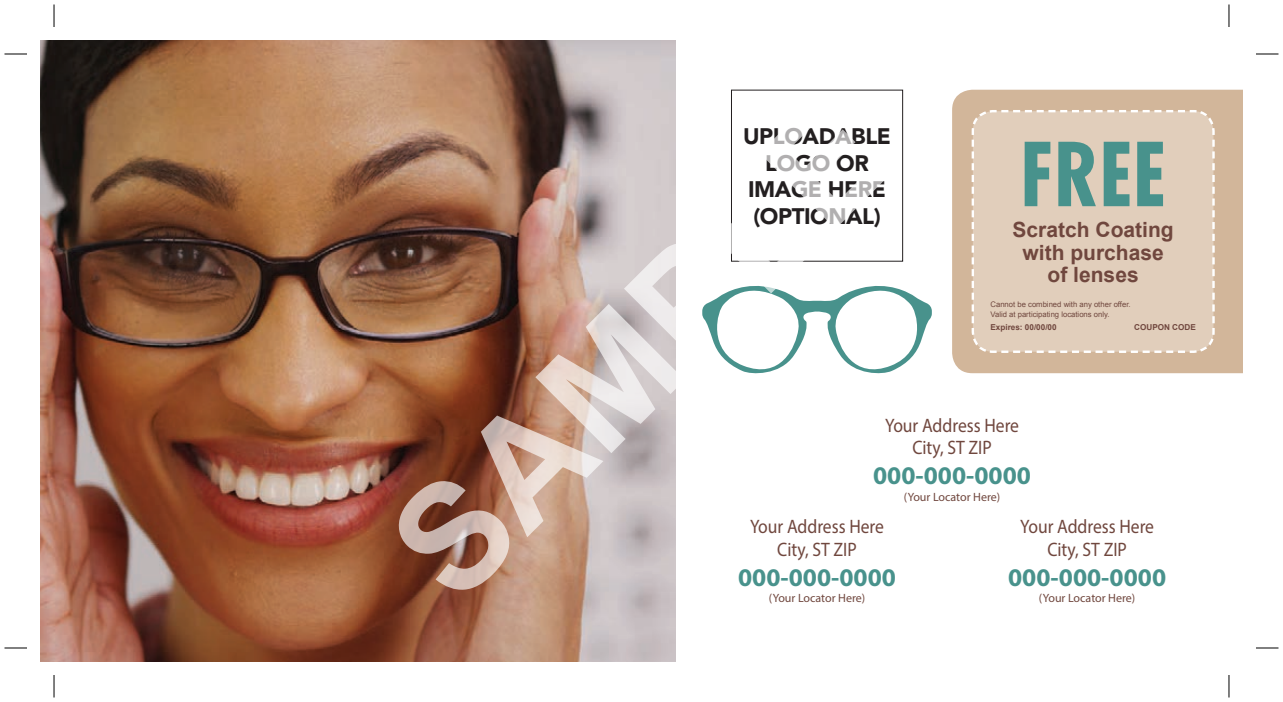
<style>
.page{position:relative;width:1283px;height:702px;background:#fff}
.page>*{position:absolute;margin:0;border:0;box-sizing:border-box;transform-origin:0 0}
.t1{font:700 150px "Arial";color:rgb(255 255 255/.65)}
.t2{font:700 condensed 85.5px "Futura Std";color:#48928c}
.t3{font:700 25.5px "Myriad Pro";color:#48928c}
.t4{font:900 22.35px/26.8px "Avenir LT Std";letter-spacing:-.02em;color:#231f20;text-align:center}
.t5{font:700 21px/22.5px "Arial";color:#70473e;text-align:center}
.t6{font:19.5px/22.6px "Myriad Pro";color:#70473e;text-align:center;scale:.9 1}
.t7{font:12px "Myriad Pro";color:#70473e}
.t8{font:700 8.1px "Arial";color:#70473e}
.t9{font:7.65px/9.3px "Arial";color:#70473e}
</style>
<div class="page">
<div style="left:952px;top:90px;width:290px;height:283px;background:#d2b69a"></div>
<svg style="left:702px;top:286px;width:230px;height:88px"></svg>
<div style="left:970px;top:109px;width:245px;height:245px;background:#e1cebb"></div>
<div style="left:731px;top:90px;width:172px;height:172px;border:1px solid #231f20"></div>
<img style="left:40px;top:40px;width:635px;height:622px">
<svg style="left:4px;top:54px;width:23px;height:1px"></svg>
<svg style="left:1256px;top:54px;width:22px;height:1px"></svg>
<svg style="left:4px;top:648px;width:23px;height:1px"></svg>
<svg style="left:1256px;top:648px;width:22px;height:1px"></svg>
<svg style="left:54px;top:4px;width:1px;height:23px"></svg>
<svg style="left:54px;top:675px;width:1px;height:23px"></svg>
<svg style="left:1228px;top:4px;width:1px;height:23px"></svg>
<svg style="left:1228px;top:675px;width:1px;height:23px"></svg>
<h1 class="t1" style="left:349px;top:501px;width:627px;rotate:-45deg">SAMPLE</h1>
<p class="t4" style="left:743px;top:123px;width:149px">UPLOADABLE<br>LOGO OR<br>IMAGE HERE (OPTIONAL)</p>
<h2 class="t2" style="left:1020px;top:122px;width:148px">FREE</h2>
<p class="t5" style="left:1012px;top:219px;width:163px">Scratch Coating with purchase of lenses</p>
<p class="t9" style="left:990px;top:300px;width:142px">Cannot be combined with any other offer.<br>Valid at participating locations only.</p>
<p class="t8" style="left:990px;top:322px;width:68px">Expires: 00/00/00</p>
<p class="t8" style="left:1134px;top:322px;width:63px">COUPON CODE</p>
<p class="t6" style="left:885px;top:414px;width:150px">Your Address Here<br>City, ST ZIP</p>
<h3 class="t3" style="left:873px;top:459px;width:159px">000-000-0000</h3>
<p class="t7" style="left:904px;top:489px;width:98px">(Your Locator Here)</p>
<p class="t6" style="left:750px;top:515px;width:150px">Your Address Here<br>City, ST ZIP</p>
<h3 class="t3" style="left:738px;top:560px;width:159px">000-000-0000</h3>
<p class="t7" style="left:769px;top:591px;width:98px">(Your Locator Here)</p>
<p class="t6" style="left:1020px;top:515px;width:150px">Your Address Here<br>City, ST ZIP</p>
<h3 class="t3" style="left:1008px;top:560px;width:159px">000-000-0000</h3>
<p class="t7" style="left:1039px;top:591px;width:98px">(Your Locator Here)</p>
</div>
